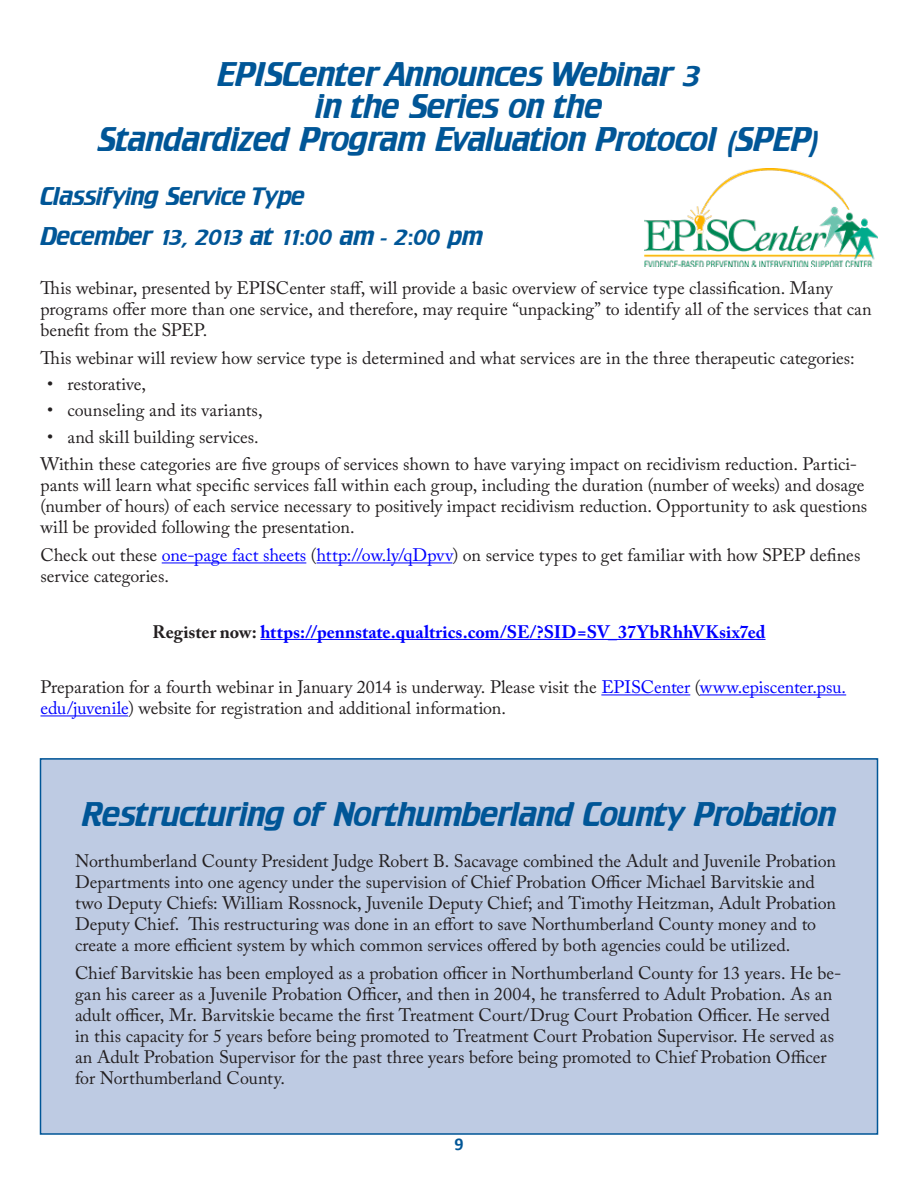
<style>
.page{position:relative;width:918px;height:1188px;background:#fff}
.page>*{position:absolute;margin:0;border:0;box-sizing:border-box;transform-origin:0 0}
.t1{font:30px/32.4px "Crillee";letter-spacing:-.015em;color:#005697;text-align:center}
.t2{font:500 22.5px/40.5px "Crillee";letter-spacing:-.02em;color:#005697}
.t3{font:18px/21px "Adobe Caslon Pro";letter-spacing:-.005em;color:#231f20}
.t4{font:700 18px "Adobe Caslon Pro";color:#00f}
.t5{font:700 18px "Calibri";color:#005697}
.s1{color:#00f}
.s2{color:#231f20}
</style>
<div class="page">
<hr style="left:162px;top:562px;width:144px;height:1px;background:#00f">
<hr style="left:317px;top:562px;width:135px;height:1px;background:#00f">
<hr style="left:260px;top:639px;width:506px;height:1px;background:#00f">
<hr style="left:601px;top:694px;width:89px;height:1px;background:#00f">
<hr style="left:700px;top:694px;width:146px;height:1px;background:#00f">
<hr style="left:40px;top:715px;width:88px;height:1px;background:#00f">
<img style="left:644px;top:168px;width:234px;height:98px">
<div style="left:40px;top:759px;width:838px;height:375px;background:#becbe3"></div>
<div style="left:40px;top:758px;width:838px;height:377px;border:2px solid #005697"></div>
<h1 class="t1" style="left:98px;top:57px;width:724px">EPISCenter Announces Webinar 3<br>in the Series on the<br>Standardized Program Evaluation Protocol (SPEP)</h1>
<p class="t2" style="left:40px;top:175px;width:444px">Classifying Service Type<br>December 13, 2013 at 11:00 am - 2:00 pm</p>
<p class="t3" style="left:40px;top:277px;width:833px">This webinar, presented by EPISCenter staff, will provide a basic overview of service type classification. Many programs offer more than one service, and therefore, may require “unpacking” to identify all of the services that can benefit from the SPEP.</p>
<p class="t3" style="left:40px;top:347px;width:816px">This webinar will review how service type is determined and what services are in the three therapeutic categories:</p>
<p class="t3" style="left:47px;top:373px;width:100px">• restorative,</p>
<p class="t3" style="left:47px;top:400px;width:217px">• counseling and its variants,</p>
<p class="t3" style="left:40px;top:423px;width:818px;line-height:27.8px;text-indent:7px">• and skill building services.<br>Within these categories are five groups of services shown to have varying impact on recidivism reduction. Partici-</p>
<p class="t3" style="left:40px;top:475px;width:828px">pants will learn what specific services fall within each group, including the duration (number of weeks) and dosage (number of hours) of each service necessary to positively impact recidivism reduction. Opportunity to ask questions will be provided following the presentation.</p>
<p class="t3" style="left:40px;top:544px;width:821px">Check out these <span class="s1">one-page fact sheets</span> (<span class="s1">http://ow.ly/qDpvv</span>) on service types to get familiar with how SPEP defines service categories.</p>
<p class="t4" style="left:152px;top:621px;width:615px"><span class="s2">Register now:</span> https://pennstate.qualtrics.com/SE/?SID=SV_37YbRhhVKsix7ed</p>
<p class="t3" style="left:40px;top:676px;width:807px">Preparation for a fourth webinar in January 2014 is underway. Please visit the <span class="s1">EPISCenter</span> (<span class="s1">www.episcenter.psu. edu/juvenile</span>) website for registration and additional information.</p>
<h1 class="t1" style="left:82px;top:797px;width:755px">Restructuring of Northumberland County Probation</h1>
<p class="t3" style="left:75px;top:850px;width:763px">Northumberland County President Judge Robert B. Sacavage combined the Adult and Juvenile Probation Departments into one agency under the supervision of Chief Probation Officer Michael Barvitskie and two Deputy Chiefs: William Rossnock, Juvenile Deputy Chief; and Timothy Heitzman, Adult Probation Deputy Chief. This restructuring was done in an effort to save Northumberland County money and to create a more efficient system by which common services offered by both agencies could be utilized.</p>
<p class="t3" style="left:75px;top:962px;width:768px">Chief Barvitskie has been employed as a probation officer in Northumberland County for 13 years. He be&shy;gan his career as a Juvenile Probation Officer, and then in 2004, he transferred to Adult Probation. As an adult officer, Mr. Barvitskie became the first Treatment Court/Drug Court Probation Officer. He served in this capacity for 5 years before being promoted to Treatment Court Probation Supervisor. He served as an Adult Probation Supervisor for the past three years before being promoted to Chief Probation Officer for Northumberland County.</p>
<p class="t5" style="left:454px;top:1132px;width:11px">9</p>
</div>
